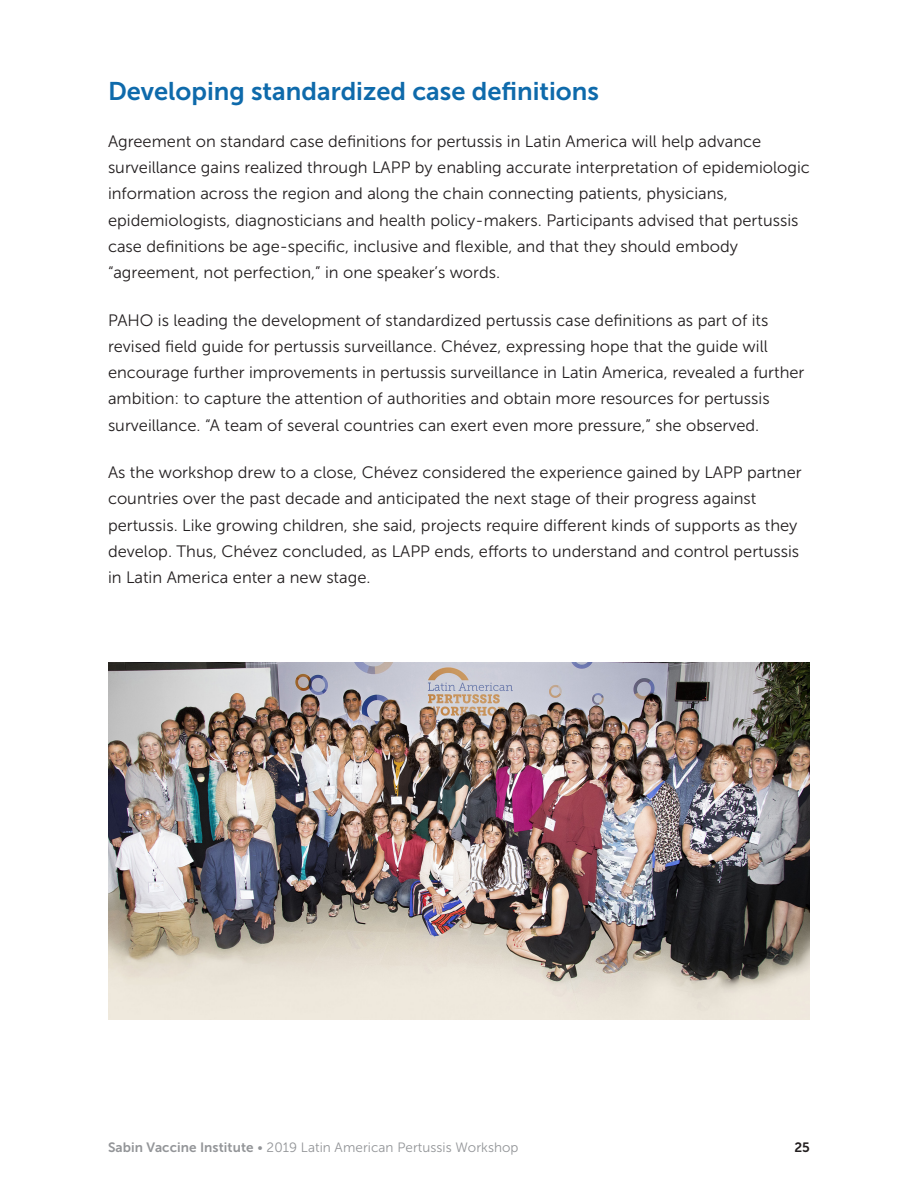
<style>
.page{position:relative;width:918px;height:1188px;background:#fff}
.page>*{position:absolute;margin:0;border:0;box-sizing:border-box;transform-origin:0 0}
.Subhead{font:25.5px "Museo Sans 700";color:#0e6aab}
.text{font:16.5px/26.2px "Museo Sans 300";color:#231f20}
.t1{font:13.5px "Museo Sans 300";letter-spacing:.005em;color:#939598}
.t2{font:13.5px "Museo Sans 700";color:#231f20}
.s1{font-family:"Museo Sans 700"}
</style>
<div class="page">
<img style="left:108px;top:662px;width:702px;height:358px">
<p class="Subhead" style="left:108px;top:77px;width:493px">Developing standardized case definitions</p>
<p class="text" style="left:108px;top:128px;width:703px">Agreement on standard case definitions for pertussis in Latin America will help advance surveillance gains realized through LAPP by enabling accurate interpretation of epidemiologic information across the region and along the chain connecting patients, physicians, epidemiologists, diagnosticians and health policy-makers. Participants advised that pertussis case definitions be age-specific, inclusive and flexible, and that they should embody “agreement, not perfection,” in one speaker’s words.</p>
<p class="text" style="left:108px;top:307px;width:698px">PAHO is leading the development of standardized pertussis case definitions as part of its revised field guide for pertussis surveillance. Chévez, expressing hope that the guide will encourage further improvements in pertussis surveillance in Latin America, revealed a further ambition: to capture the attention of authorities and obtain more resources for pertussis surveillance. “A team of several countries can exert even more pressure,” she observed.</p>
<p class="text" style="left:108px;top:459px;width:695px">As the workshop drew to a close, Chévez considered the experience gained by LAPP partner countries over the past decade and anticipated the next stage of their progress against pertussis. Like growing children, she said, projects require different kinds of supports as they develop. Thus, Chévez concluded, as LAPP ends, efforts to understand and control pertussis in Latin America enter a new stage.</p>
<p class="t1" style="left:108px;top:1140px;width:412px"><span class="s1">Sabin Vaccine Institute</span> • 2019 Latin American Pertussis Workshop</p>
<p class="t2" style="left:794px;top:1140px;width:17px">25</p>
</div>
